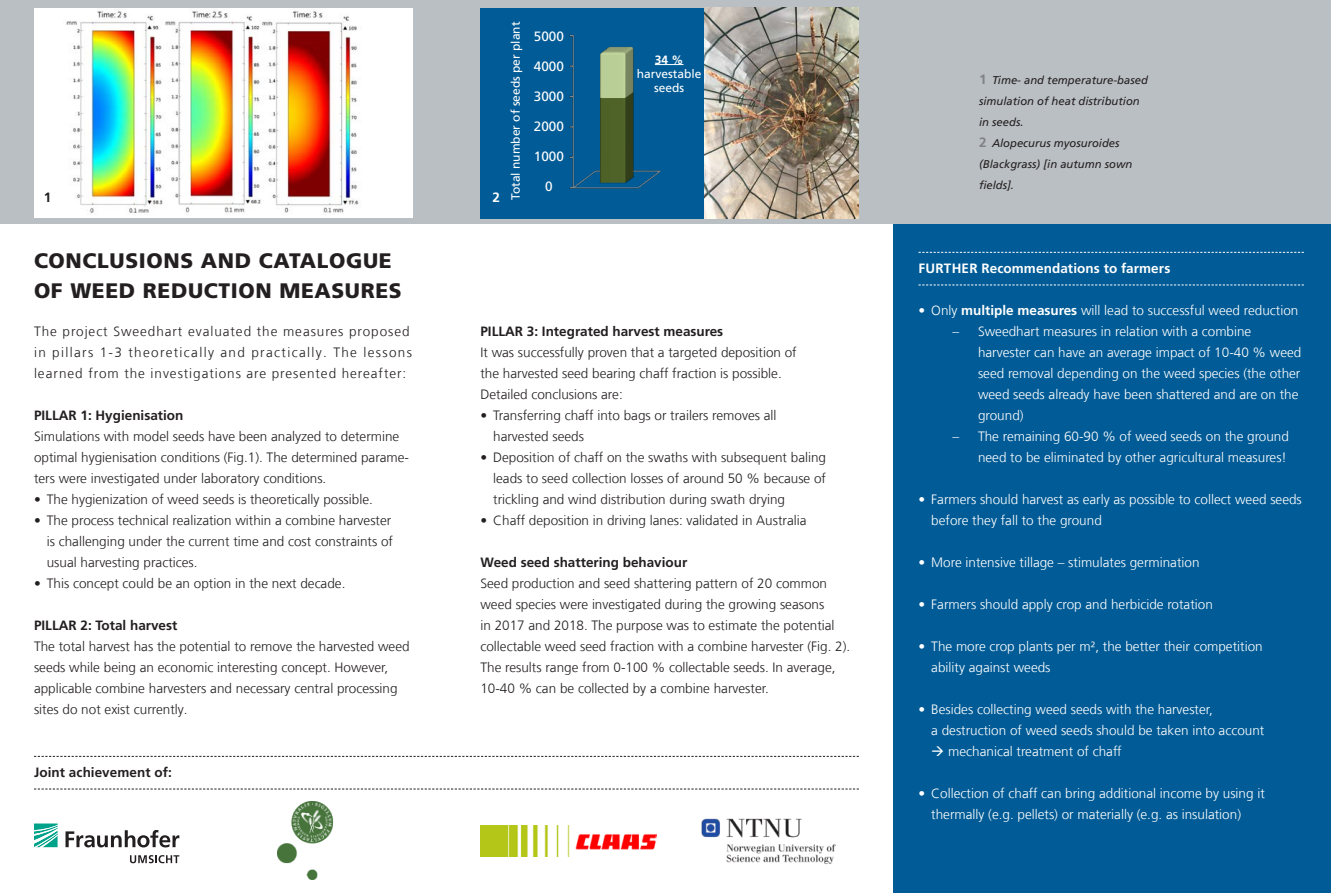
<style>
.page{position:relative;width:1331px;height:893px;background:#fff}
.page>*{position:absolute;margin:0;border:0;box-sizing:border-box;transform-origin:0 0}
.t1{font:900 21px/30px "Frutiger LT Com";letter-spacing:.03em;color:#231f20}
.t2{font:300 13.5px/21px "Frutiger LT Com";color:#231f20}
.t3{font:300 13.5px/21px "Frutiger LT Com";color:#fff}
.t4{font:300 13.5px/21px "Frutiger LT Com";letter-spacing:.07em;color:#231f20}
.t5{font:700 13.5px "Frutiger LT Com";color:#231f20}
.t6{font:700 13.5px "Frutiger LT Com";letter-spacing:.01em;color:#fff}
.t7{font:13.5px "Frutiger LT Com";color:#fff}
.t8{font:12px/14.4px "Frutiger LT Com";color:#fff;text-align:center}
.t9{font:700 12px "Frutiger LT Com";color:#fff}
.t10{font:italic 11.25px/21px "Frutiger LT Com";color:#231f20}
.s1{font-weight:700;font-style:normal;font-size:13.5px;color:#808285}
.s2{font-weight:700}
</style>
<div class="page">
<div style="left:893px;top:217px;width:438px;height:676px;background:#005b96"></div>
<div style="left:0;top:0;width:1331px;height:223px;background:#babfc3"></div>
<svg style="left:918px;top:252px;width:386px;height:1px"></svg>
<svg style="left:918px;top:285px;width:386px;height:1px"></svg>
<svg style="left:34px;top:823px;width:24px;height:24px"></svg>
<svg style="left:66px;top:830px;width:113px;height:17px"></svg>
<svg style="left:130px;top:855px;width:49px;height:8px"></svg>
<div style="left:480px;top:8px;width:379px;height:210px;background:#005b96"></div>
<img style="left:569px;top:34px;width:95px;height:155px">
<img style="left:704px;top:8px;width:155px;height:210px">
<div style="left:34px;top:8px;width:379px;height:209px;background:#fff"></div>
<img style="left:66px;top:11px;width:293px;height:203px">
<img style="left:480px;top:826px;width:177px;height:30px">
<img style="left:701px;top:818px;width:135px;height:47px">
<img style="left:277px;top:801px;width:57px;height:79px">
<svg style="left:34px;top:756px;width:825px;height:1px"></svg>
<svg style="left:34px;top:789px;width:825px;height:1px"></svg>
<svg style="left:655px;top:64px;width:28px;height:1px"></svg>
<p class="t5" style="left:44px;top:189px;width:9px">1</p>
<p class="t6" style="left:492px;top:189px;width:9px">2</p>
<p class="t8" style="left:508px;top:200px;width:180px;rotate:-90deg">Total number of seeds per plant</p>
<p class="t7" style="left:534px;top:28px;width:32px">5000</p>
<p class="t7" style="left:534px;top:58px;width:32px">4000</p>
<p class="t7" style="left:534px;top:88px;width:32px">3000</p>
<p class="t7" style="left:534px;top:118px;width:32px">2000</p>
<p class="t7" style="left:534px;top:148px;width:32px">1000</p>
<p class="t7" style="left:545px;top:178px;width:9px">0</p>
<h1 class="t1" style="left:34px;top:246px;width:369px">CONCLUSIONS AND CATALOGUE<br>OF WEED REDUCTION MEASURES</h1>
<p class="t9" style="left:655px;top:52px;width:30px">34 %</p>
<p class="t8" style="left:637px;top:67px;width:66px">harvestable seeds</p>
<p class="t4" style="left:34px;top:321px;width:379px">The project Sweedhart evaluated the measures proposed in pillars 1-3 theoretically and practically. The lessons learned from the investigations are presented hereafter:</p>
<p class="t5" style="left:34px;top:408px;width:151px">PILLAR 1: Hygienisation</p>
<p class="t2" style="left:34px;top:426px;width:377px">Simulations with model seeds have been analyzed to determine optimal hygienisation conditions (Fig.1). The determined parame&shy;ters were investigated under laboratory conditions.</p>
<p class="t2" style="left:34px;top:489px;width:340px">• The hygienization of weed seeds is theoretically possible.</p>
<p class="t2" style="left:47px;top:510px;width:348px;text-indent:-13px">• The process technical realization within a combine harvester is challenging under the current time and cost constraints of usual harvesting practices.</p>
<p class="t2" style="left:34px;top:573px;width:313px">• This concept could be an option in the next decade.</p>
<p class="t5" style="left:34px;top:618px;width:145px">PILLAR 2: Total harvest</p>
<p class="t2" style="left:34px;top:636px;width:377px">The total harvest has the potential to remove the harvested weed seeds while being an economic interesting concept. However, applicable combine harvesters and necessary central processing sites do not exist currently.</p>
<p class="t5" style="left:34px;top:764px;width:139px">Joint achievement of:</p>
<p class="t5" style="left:480px;top:324px;width:244px">PILLAR 3: Integrated harvest measures</p>
<p class="t2" style="left:480px;top:342px;width:318px">It was successfully proven that a targeted deposition of the harvested seed bearing chaff fraction is possible.<br>Detailed conclusions are:</p>
<p class="t2" style="left:493px;top:405px;width:285px;text-indent:-13px">• Transferring chaff into bags or trailers removes all harvested seeds</p>
<p class="t2" style="left:493px;top:447px;width:334px;text-align:justify;text-indent:-13px">• Deposition of chaff on the swaths with subsequent baling leads to seed collection losses of around 50 % because of trickling and wind distribution during swath drying</p>
<p class="t2" style="left:480px;top:510px;width:328px">• Chaff deposition in driving lanes: validated in Australia</p>
<p class="t5" style="left:480px;top:555px;width:208px">Weed seed shattering behaviour</p>
<p class="t2" style="left:480px;top:573px;width:371px">Seed production and seed shattering pattern of 20 common weed species were investigated during the growing seasons<br>in 2017 and 2018. The purpose was to estimate the potential collectable weed seed fraction with a combine harvester (Fig. 2).<br>The results range from 0-100 % collectable seeds. In average, 10-40 % can be collected by a combine harvester.</p>
<p class="t10" style="left:979px;top:70px;width:170px"><span class="s1">1</span> Time- and temperature-based simulation of heat distribution in seeds.<br><span class="s1">2</span> Alopecurus myosuroides (Blackgrass) [in autumn sown fields].</p>
<p class="t6" style="left:918px;top:260px;width:253px">FURTHER Recommendations to farmers</p>
<p class="t3" style="left:918px;top:300px;width:381px">• Only <span class="s2">multiple measures</span> will lead to successful weed reduction</p>
<p class="t3" style="left:978px;top:321px;width:325px;text-indent:-26px">– Sweedhart measures in relation with a combine harvester can have an average impact of 10-40 % weed seed removal depending on the weed species (the other weed seeds already have been shattered and are on the ground)</p>
<p class="t3" style="left:952px;top:426px;width:338px;text-align:right">– The remaining 60-90 % of weed seeds on the ground need to be eliminated by other agricultural measures!</p>
<p class="t3" style="left:931px;top:489px;width:372px;text-indent:-13px">• Farmers should harvest as early as possible to collect weed seeds before they fall to the ground</p>
<p class="t3" style="left:918px;top:552px;width:283px">• More intensive tillage – stimulates germination</p>
<p class="t3" style="left:918px;top:594px;width:296px">• Farmers should apply crop and herbicide rotation</p>
<p class="t3" style="left:931px;top:636px;width:333px;text-indent:-13px">• The more crop plants per m², the better their competition ability against weeds</p>
<p class="t3" style="left:931px;top:699px;width:335px;text-indent:-13px">• Besides collecting weed seeds with the harvester,<br>a destruction of weed seeds should be taken into account</p>
<p class="t3" style="left:931px;top:741px;width:192px">→ mechanical treatment of chaff</p>
<p class="t3" style="left:931px;top:783px;width:335px;text-indent:-13px">• Collection of chaff can bring additional income by using it thermally (e.g. pellets) or materially (e.g. as insulation)</p>
</div>
